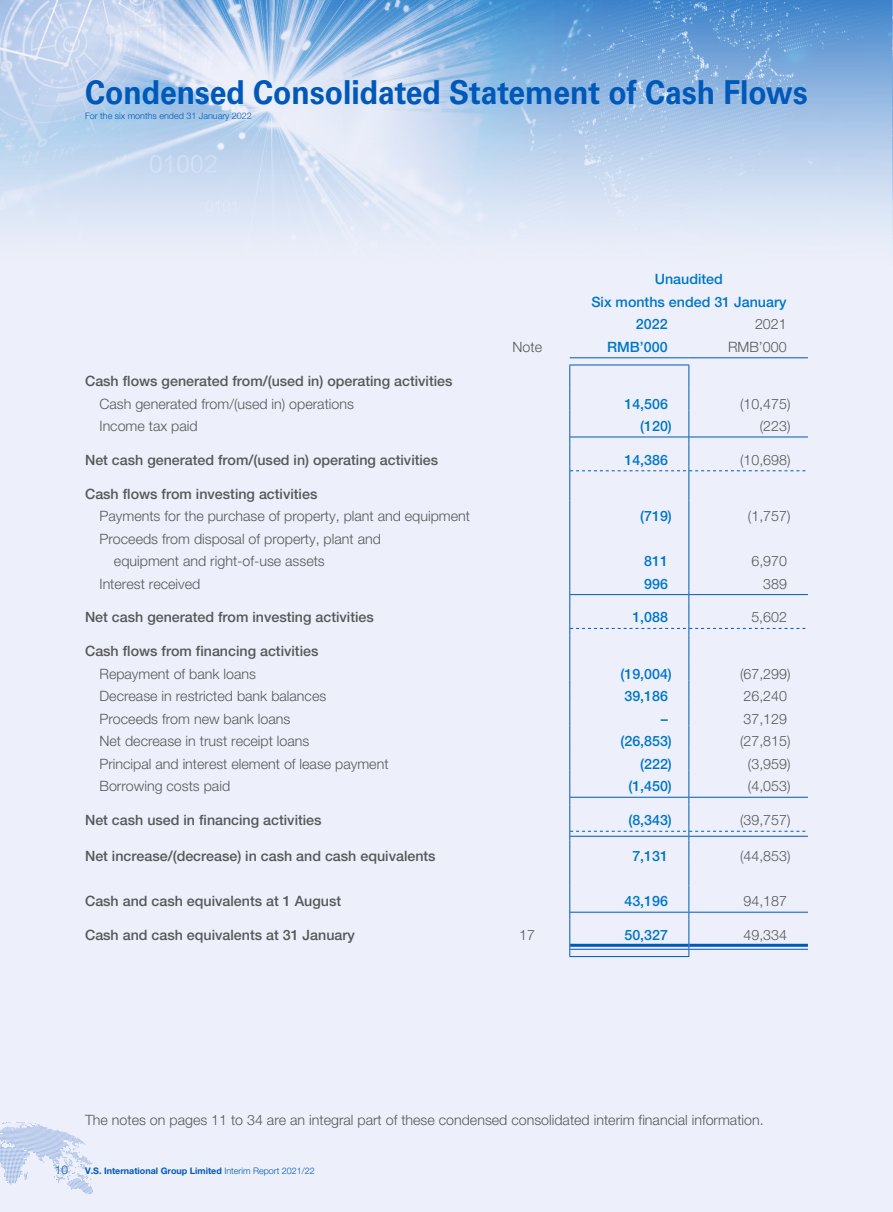
<style>
.page{position:relative;width:893px;height:1212px;background:#edf0fa}
.page>*{position:absolute;margin:0;border:0;box-sizing:border-box;transform-origin:0 0}
.t1{font:700 33px "Univers LT Std";color:#0058b8;scale:.91 1}
.t2{font:300 14.25px/22.5px "Helvetica Neue LT Std";color:#57585a}
.t3{font:500 14.25px "Helvetica Neue LT Std";color:#57585a}
.t4{font:500 14.25px "Helvetica Neue LT Std";color:#0076c7}
.t5{font:300 12px "Helvetica Neue LT Std";color:#0058b8}
.t6{font:700 9px "Helvetica Neue LT Std";color:#0058b8}
.t7{font:300 9px "Helvetica Neue LT Std";color:#0058b8}
.s1{font-weight:300}
</style>
<div class="page">
<img style="left:0;top:1123px;width:92px;height:71px">
<img style="left:0;top:0;width:893px;height:245px">
<hr style="left:569px;top:523px;width:1px;height:45px;background:#0058b8">
<hr style="left:688px;top:523px;width:1px;height:45px;background:#0058b8">
<hr style="left:569px;top:956px;width:120px;height:1px;background:#0058b8">
<hr style="left:570px;top:357px;width:119px;height:1px;background:#0058b8">
<hr style="left:689px;top:357px;width:119px;height:1px;background:#0058b8">
<hr style="left:689px;top:437px;width:119px;height:1px;background:#0058b8">
<svg style="left:569px;top:365px;width:236px;height:158px"></svg>
<hr style="left:689px;top:594px;width:119px;height:1px;background:#0058b8">
<hr style="left:689px;top:797px;width:119px;height:1px;background:#0058b8">
<svg style="left:569px;top:568px;width:236px;height:388px"></svg>
<hr style="left:689px;top:836px;width:119px;height:1px;background:#0058b8">
<hr style="left:570px;top:912px;width:118px;height:1px;background:#0058b8">
<hr style="left:689px;top:912px;width:119px;height:1px;background:#0058b8">
<hr style="left:570px;top:944px;width:118px;height:3px;background:#0058b8">
<hr style="left:570px;top:949px;width:118px;height:1px;background:#0058b8">
<hr style="left:689px;top:944px;width:119px;height:3px;background:#0058b8">
<hr style="left:689px;top:949px;width:119px;height:1px;background:#0058b8">
<h1 class="t1" style="left:85px;top:73px;width:796px">Condensed Consolidated Statement of Cash Flows</h1>
<p class="t7" style="left:85px;top:110px;width:168px">For the six months ended 31 January 2022</p>
<p class="t4" style="left:655px;top:271px;width:70px">Unaudited</p>
<p class="t4" style="left:591px;top:293px;width:197px">Six months ended 31 January</p>
<p class="t4" style="left:636px;top:316px;width:33px">2022</p>
<p class="t2" style="left:755px;top:313px;width:33px">2021</p>
<p class="t2" style="left:512px;top:335px;width:31px">Note</p>
<p class="t4" style="left:607px;top:338px;width:62px">RMB’000</p>
<p class="t2" style="left:728px;top:335px;width:60px">RMB’000</p>
<p class="t3" style="left:85px;top:372px;width:369px">Cash flows generated from/(used in) operating activities</p>
<p class="t2" style="left:99px;top:392px;width:256px">Cash generated from/(used in) operations</p>
<p class="t4" style="left:624px;top:395px;width:45px">14,506</p>
<p class="t2" style="left:740px;top:392px;width:52px">(10,475)</p>
<p class="t2" style="left:99px;top:414px;width:100px">Income tax paid</p>
<p class="t4" style="left:640px;top:417px;width:33px">(120)</p>
<p class="t2" style="left:760px;top:414px;width:32px">(223)</p>
<p class="t3" style="left:85px;top:451px;width:355px">Net cash generated from/(used in) operating activities</p>
<p class="t4" style="left:624px;top:451px;width:45px">14,386</p>
<p class="t2" style="left:740px;top:448px;width:52px">(10,698)</p>
<p class="t3" style="left:85px;top:485px;width:234px">Cash flows from investing activities</p>
<p class="t2" style="left:100px;top:504px;width:372px">Payments for the purchase of property, plant and equipment</p>
<p class="t4" style="left:640px;top:508px;width:33px">(719)</p>
<p class="t2" style="left:748px;top:504px;width:44px">(1,757)</p>
<p class="t2" style="left:114px;top:527px;width:268px;text-indent:-14px">Proceeds from disposal of property, plant and equipment and right-of-use assets</p>
<p class="t4" style="left:644px;top:553px;width:25px">811</p>
<p class="t2" style="left:751px;top:549px;width:37px">6,970</p>
<p class="t2" style="left:100px;top:572px;width:102px">Interest received</p>
<p class="t4" style="left:644px;top:575px;width:25px">996</p>
<p class="t2" style="left:763px;top:572px;width:25px">389</p>
<p class="t3" style="left:85px;top:609px;width:290px">Net cash generated from investing activities</p>
<p class="t4" style="left:632px;top:609px;width:37px">1,088</p>
<p class="t2" style="left:751px;top:606px;width:37px">5,602</p>
<p class="t3" style="left:85px;top:643px;width:235px">Cash flows from financing activities</p>
<p class="t2" style="left:100px;top:662px;width:158px">Repayment of bank loans</p>
<p class="t4" style="left:620px;top:665px;width:53px">(19,004)</p>
<p class="t2" style="left:740px;top:662px;width:52px">(67,299)</p>
<p class="t2" style="left:100px;top:685px;width:228px">Decrease in restricted bank balances</p>
<p class="t4" style="left:624px;top:688px;width:45px">39,186</p>
<p class="t2" style="left:743px;top:685px;width:45px">26,240</p>
<p class="t2" style="left:100px;top:707px;width:192px">Proceeds from new bank loans</p>
<p class="t4" style="left:661px;top:710px;width:9px">–</p>
<p class="t2" style="left:743px;top:707px;width:45px">37,129</p>
<p class="t2" style="left:100px;top:730px;width:211px">Net decrease in trust receipt loans</p>
<p class="t4" style="left:620px;top:733px;width:53px">(26,853)</p>
<p class="t2" style="left:740px;top:730px;width:52px">(27,815)</p>
<p class="t2" style="left:100px;top:752px;width:291px">Principal and interest element of lease payment</p>
<p class="t4" style="left:640px;top:755px;width:33px">(222)</p>
<p class="t2" style="left:748px;top:752px;width:44px">(3,959)</p>
<p class="t2" style="left:100px;top:775px;width:132px">Borrowing costs paid</p>
<p class="t4" style="left:628px;top:778px;width:45px">(1,450)</p>
<p class="t2" style="left:748px;top:775px;width:44px">(4,053)</p>
<p class="t3" style="left:85px;top:811px;width:238px">Net cash used in financing activities</p>
<p class="t4" style="left:628px;top:811px;width:45px">(8,343)</p>
<p class="t2" style="left:740px;top:808px;width:52px">(39,757)</p>
<p class="t3" style="left:85px;top:848px;width:352px">Net increase/(decrease) in cash and cash equivalents</p>
<p class="t4" style="left:632px;top:848px;width:37px">7,131</p>
<p class="t2" style="left:740px;top:845px;width:52px">(44,853)</p>
<p class="t3" style="left:85px;top:893px;width:258px">Cash and cash equivalents at 1 August</p>
<p class="t4" style="left:624px;top:893px;width:45px">43,196</p>
<p class="t2" style="left:743px;top:890px;width:45px">94,187</p>
<p class="t3" style="left:85px;top:926px;width:271px">Cash and cash equivalents at 31 January</p>
<p class="t2" style="left:519px;top:923px;width:17px">17</p>
<p class="t4" style="left:624px;top:926px;width:45px">50,327</p>
<p class="t2" style="left:743px;top:923px;width:45px">49,334</p>
<p class="t2" style="left:85px;top:1108px;width:680px">The notes on pages 11 to 34 are an integral part of these condensed consolidated interim financial information.</p>
<p class="t5" style="left:55px;top:1163px;width:15px">10</p>
<p class="t6" style="left:85px;top:1165px;width:231px">V.S. International Group Limited <span class="s1">Interim Report 2021/22</span></p>
</div>
